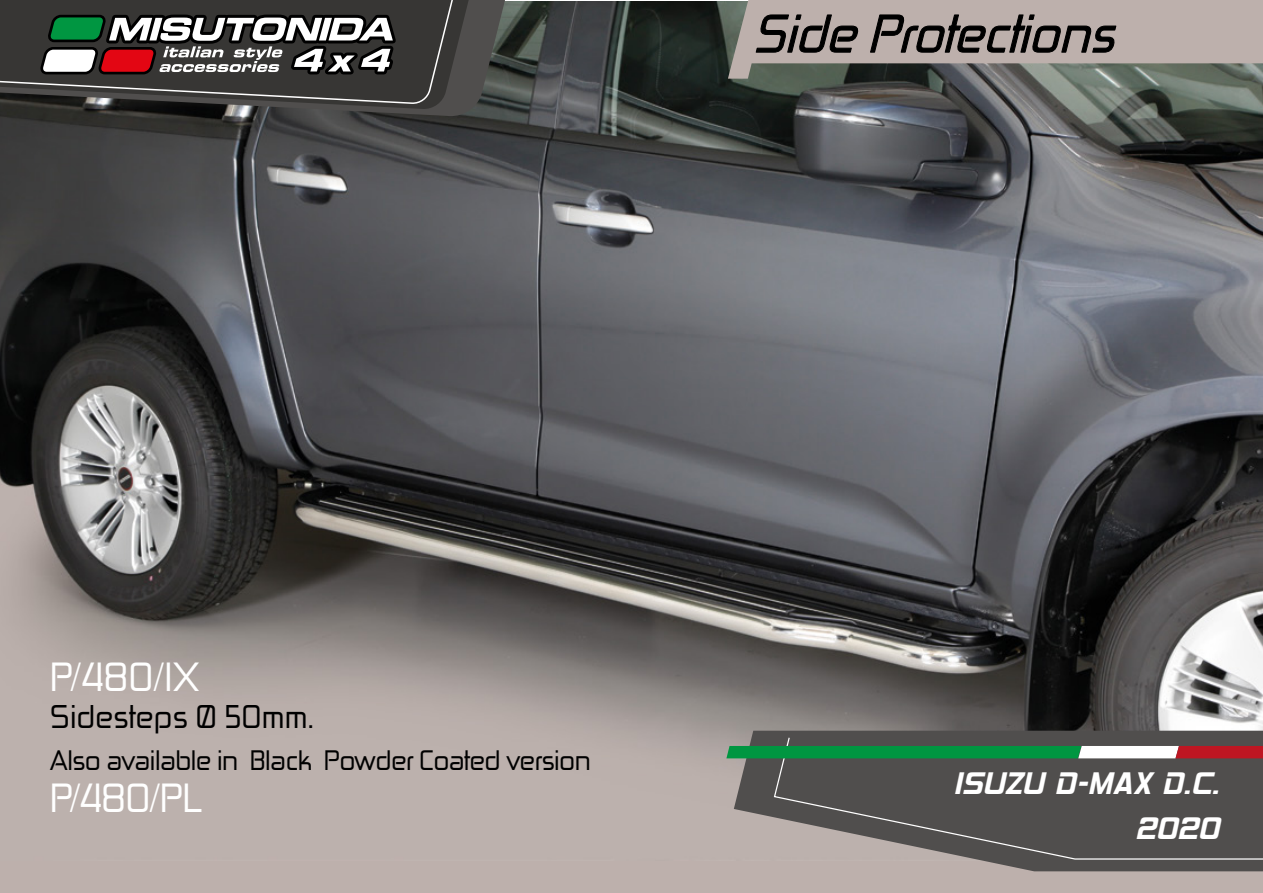
<style>
.page{position:relative;width:1263px;height:893px;background:#fff}
.page>*{position:absolute;margin:0;border:0;box-sizing:border-box;transform-origin:0 0}
.t1{font:italic 51px "Zekton Rg";color:#000}
.t2{font:39px "Zekton Rg";letter-spacing:-.01em;color:#fff}
.t3{font:37.5px/45px "Hemi Head 426";color:#fff;text-align:right}
.t4{font:31.5px "Zekton Rg";color:#000}
.t5{font:27px "Zekton Rg";letter-spacing:-.02em;color:#000}
</style>
<div class="page">
<div style="left:0;top:794px;width:1263px;height:99px;background:#bdb0ac"></div>
<img style="left:0;top:1px;width:1263px;height:793px">
<svg style="left:0;top:0;width:525px;height:117px;background:#3f423f"></svg>
<svg style="left:0;top:0;width:492px;height:110px;background:#40403f"></svg>
<svg style="left:734px;top:731px;width:529px;height:140px"></svg>
<svg style="left:773px;top:717px;width:490px;height:143px;background:#5e5b5a"></svg>
<svg style="left:0;top:0;width:479px;height:105px;background:#42413f"></svg>
<svg style="left:40px;top:0;width:361px;height:80px"></svg>
<svg style="left:726px;top:746px;width:537px;height:12px"></svg>
<svg style="left:728px;top:0;width:535px;height:79px;background:#9e9691"></svg>
<h1 class="t1" style="left:752px;top:1px;width:378px">Side Protections</h1>
<h2 class="t2" style="left:50px;top:652px;width:151px">P/480/IX</h2>
<p class="t4" style="left:50px;top:697px;width:266px">Sidesteps Ø 50mm.</p>
<p class="t5" style="left:50px;top:744px;width:542px">Also available in Black Powder Coated version</p>
<h2 class="t2" style="left:50px;top:774px;width:154px">P/480/PL</h2>
<h3 class="t3" style="left:953px;top:764px;width:267px">ISUZU D-MAX D.C.<br>2020</h3>
</div>
